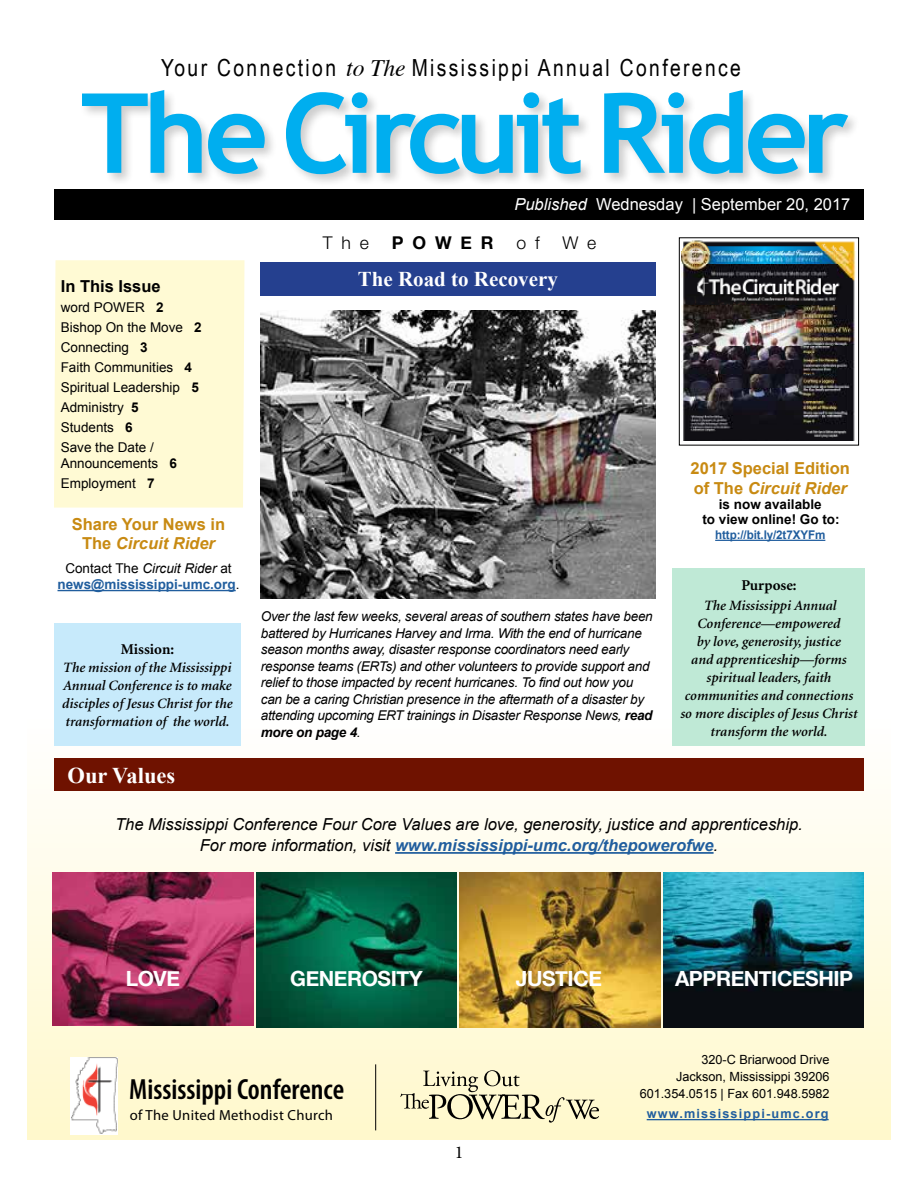
<style>
.page{position:relative;width:918px;height:1188px;background:#fff}
.page>*{position:absolute;margin:0;border:0;box-sizing:border-box;transform-origin:0 0}
.t1{font:700 110.85px "Trebuchet MS";letter-spacing:-.06em;color:#00aeef}
.t2{font:600 condensed 29.25px "Myriad Pro";color:#000}
.t3{font:23.55px "Arial Narrow";letter-spacing:.1em;color:#000}
.t4{font:700 22.5px "Times New Roman";color:#fff}
.t5{font:700 21px "Times New Roman";color:#fff}
.t6{font:700 20.85px "Helvetica Neue";letter-spacing:-.02em;color:#fff}
.t7{font:18px "Minion Pro";color:#000}
.t8{font:300 17.55px "Helvetica Neue";color:#000}
.t9{font:700 17.55px "Helvetica Neue";letter-spacing:.5em;color:#000}
.t10{font:italic 16.5px/21px "Arial";color:#000;text-align:center}
.t11{font:700 16.5px/19.8px "Arial";color:#c88a12}
.t12{font:16.5px "Arial";color:#fff}
.t13{font:700 16.5px "Arial";color:#000}
.t14{font:700 15px "Minion";color:#000}
.t15{font:14.7px "Myriad Pro";letter-spacing:.02em;color:#000}
.t16{font:italic 600 14.25px/18px "Minion";color:#000;text-align:center}
.t17{font:italic 13.5px/16.5px "Arial";letter-spacing:-.02em;color:#000}
.t18{font:13.5px/20px "Arial";color:#000}
.t19{font:700 13.5px/16.5px "Arial";color:#215e9e;text-align:center}
.t20{font:700 13.5px/15px "Arial";color:#000;text-align:center}
.t21{font:12.6px/17px "Arial";color:#000;text-align:right}
.t22{font:700 12.6px "Arial";letter-spacing:.095em;color:#215e9e}
.t23{font:700 12px "Arial";letter-spacing:-.01em;color:#215e9e}
.s1{font-family:"Times";font-style:italic}
.s2{font-style:italic}
.s3{font-weight:700}
.s4{font-weight:400;color:#000}
.s5{font-weight:400;font-style:italic;color:#000}
.s6{font-weight:700;color:#215e9e}
</style>
<div class="page">
<div style="left:260px;top:262px;width:396px;height:34px;background:#25408f"></div>
<div style="left:27px;top:717px;width:864px;height:422px;background:linear-gradient(to bottom,#fefcfc,#fcf2c6)"></div>
<hr style="left:395px;top:852px;width:319px;height:2px;background:#215e9e">
<div style="left:79px;top:88px;width:782px;height:99px;background:#000;opacity:.2"></div>
<div style="left:54px;top:189px;width:810px;height:30px;background:#000"></div>
<div style="left:54px;top:759px;width:810px;height:32px;background:#6f1200"></div>
<div style="left:673px;top:569px;width:192px;height:177px;background:#bfe9d6"></div>
<div style="left:54px;top:623px;width:187px;height:122px;background:#c7eafb"></div>
<hr style="left:715px;top:540px;width:110px;height:1px;background:#215e9e">
<hr style="left:58px;top:590px;width:178px;height:1px;background:#215e9e">
<div style="left:54px;top:260px;width:190px;height:248px;background:#fffad4"></div>
<img style="left:71px;top:1057px;width:47px;height:77px">
<hr style="left:375px;top:1064px;width:1px;height:66px;background:#000">
<hr style="left:647px;top:1119px;width:182px;height:1px;background:#215e9e">
<img style="left:682px;top:240px;width:174px;height:200px">
<div style="left:679px;top:237px;width:180px;height:208px;border:1px solid #000"></div>
<img style="left:53px;top:872px;width:200px;height:154px">
<img style="left:460px;top:872px;width:200px;height:155px">
<img style="left:256px;top:872px;width:201px;height:155px">
<img style="left:663px;top:872px;width:201px;height:155px">
<svg style="left:400px;top:1070px;width:199px;height:53px;background:#d8d3b1"></svg>
<img style="left:261px;top:310px;width:395px;height:288px">
<h3 class="t3" style="left:161px;top:54px;width:581px">Your Connection <span class="s1">to The</span> Mississippi Annual Conference</h3>
<h1 class="t1" style="left:81px;top:64px;width:770px">The Circuit Rider</h1>
<p class="t12" style="left:514px;top:194px;width:338px"><span class="s2">Published</span> Wednesday | September 20, 2017</p>
<p class="t13" style="left:61px;top:275px;width:101px">In This Issue</p>
<p class="t18" style="left:61px;top:297px;width:143px">word POWER <span class="s3">2<br></span>Bishop On the Move <span class="s3">2<br></span>Connecting <span class="s3">3<br></span>Faith Communities <span class="s3">4<br></span>Spiritual Leadership <span class="s3">5<br></span>Administry <span class="s3">5<br></span>Students <span class="s3">6<br></span>Save the Date /</p>
<p class="t18" style="left:61px;top:454px;width:118px">Announcements <span class="s3">6<br></span>Employment <span class="s3">7</span></p>
<p class="t11" style="left:72px;top:514px;width:155px;text-align:center">Share Your News in<br>The <span class="s2">Circuit Rider</span></p>
<p class="t19" style="left:58px;top:560px;width:183px"><span class="s4">Contact The</span> <span class="s5">Circuit Rider</span> <span class="s4">at </span>news@mississippi-umc.org<span class="s4">.</span></p>
<p class="t14" style="left:121px;top:641px;width:55px">Mission:</p>
<p class="t16" style="left:62px;top:659px;width:172px;text-align:justify">The mission of the Mississippi Annual Conference is to make disciples of Jesus Christ for the transformation of the world.</p>
<h3 class="t4" style="left:68px;top:759px;width:109px">Our Values</h3>
<p class="t8" style="left:323px;top:232px;width:48px">The</p>
<p class="t9" style="left:392px;top:232px;width:103px">POWER</p>
<p class="t8" style="left:516px;top:232px;width:25px">o f</p>
<p class="t8" style="left:563px;top:232px;width:35px">W e</p>
<h3 class="t5" style="left:358px;top:264px;width:202px">The Road to Recovery</h3>
<p class="t17" style="left:261px;top:608px;width:393px">Over the last few weeks, several areas of southern states have been battered by Hurricanes Harvey and Irma. With the end of hurricane season months away, disaster response coordinators need early response teams (ERTs) and other volunteers to provide support and relief to those impacted by recent hurricanes. To find out how you can be a caring Christian presence in the aftermath of a disaster by attending upcoming ERT trainings in Disaster Response News, <span class="s3">read more on page 4</span>.</p>
<p class="t11" style="left:690px;top:459px;width:161px">2017 Special Edition of The <span class="s2">Circuit Rider</span></p>
<p class="t20" style="left:702px;top:497px;width:139px">is now available<br>to view online! Go to:</p>
<p class="t23" style="left:715px;top:527px;width:112px">http://bit.ly/2t7XYFm</p>
<p class="t14" style="left:741px;top:578px;width:57px">Purpose:</p>
<p class="t16" style="left:680px;top:597px;width:179px">The Mississippi Annual<br>Conference—empowered<br>by love, generosity, justice<br>and apprenticeship—forms spiritual leaders, faith communities and connections so more disciples of Jesus Christ transform the world.</p>
<p class="t10" style="left:115px;top:814px;width:689px">The Mississippi Conference Four Core Values are love, generosity, justice and apprenticeship.<br>For more information, visit <span class="s6">www.mississippi-umc.org/thepowerofwe</span>.</p>
<h3 class="t6" style="left:126px;top:966px;width:56px">LOVE</h3>
<h3 class="t6" style="left:290px;top:966px;width:134px">GENEROSITY</h3>
<h3 class="t6" style="left:516px;top:966px;width:88px">JUSTICE</h3>
<h3 class="t6" style="left:675px;top:966px;width:180px">APPRENTICESHIP</h3>
<h2 class="t2" style="left:129px;top:1071px;width:216px">Mississippi Conference</h2>
<p class="t15" style="left:130px;top:1106px;width:205px">of The United Methodist Church</p>
<h3 class="t7" style="left:455px;top:1140px;width:10px">1</h3>
<p class="t21" style="left:640px;top:1052px;width:191px">320-C Briarwood Drive<br>Jackson, Mississippi 39206<br>601.354.0515 | Fax 601.948.5982</p>
<p class="t22" style="left:647px;top:1106px;width:183px">www.mississippi-umc.org</p>
</div>
